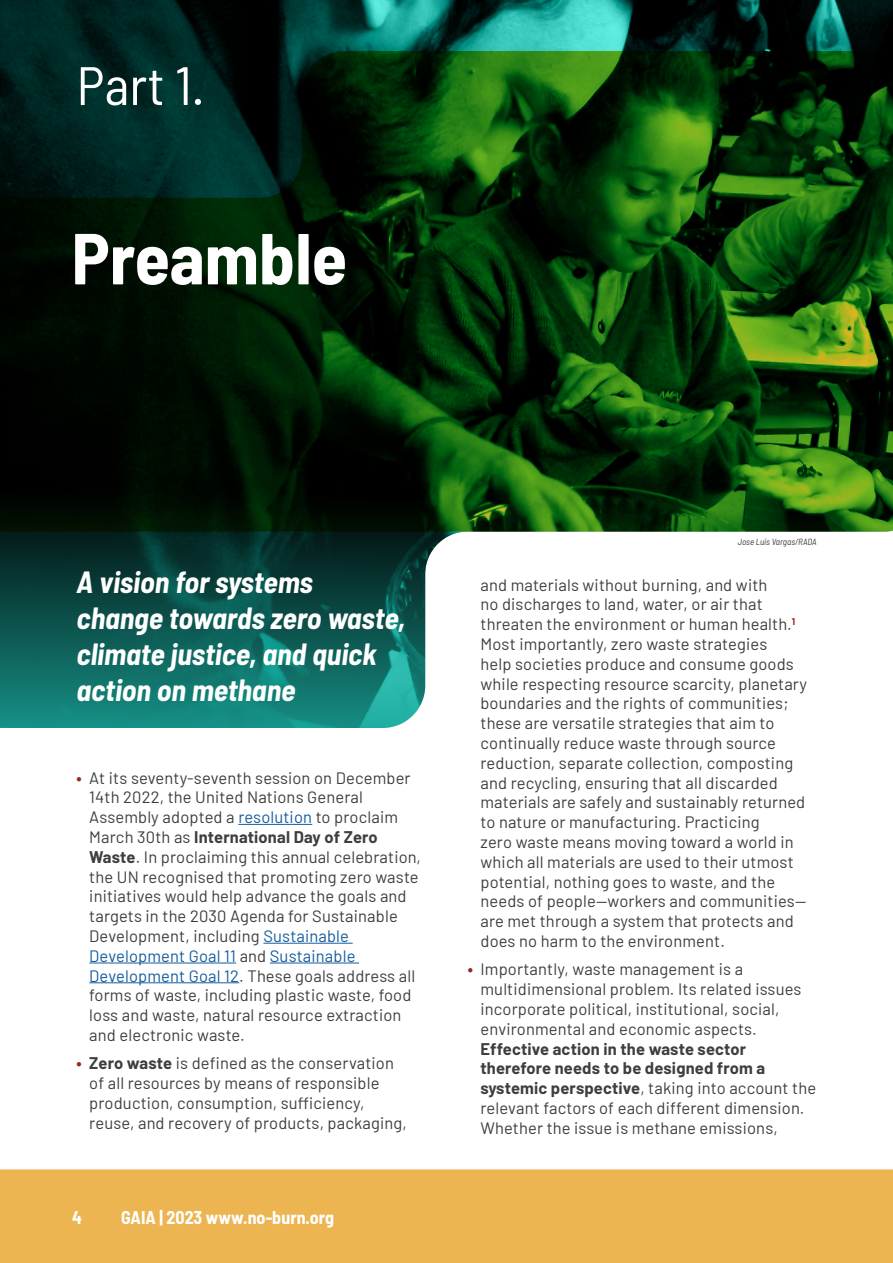
<style>
.page{position:relative;width:893px;height:1263px;background:#fff}
.page>*{position:absolute;margin:0;border:0;box-sizing:border-box;transform-origin:0 0}
.t1{font:700 semi-condensed 72px "Barlow";color:#fff}
.t2{font:semi-condensed 54px "Barlow";color:#fff}
.t3{font:italic 700 semi-condensed 30px/36px "Barlow";color:#fff}
.t4{font:700 semi-condensed 18px "Barlow";color:#fff}
.t5{font:16.5px/19.8px "Barlow";letter-spacing:.01em;color:#3e3e3f}
.t6{font:italic semi-condensed 9px "Barlow";color:#3e3e3f}
.s1{font-weight:700;color:#952825}
.s2{color:#175d9e}
.s3{font-weight:700}
</style>
<div class="page">
<div style="left:0;top:1169px;width:893px;height:94px;background:#ecb551"></div>
<img style="left:0;top:0;width:893px;height:728px">
<hr style="left:238px;top:824px;width:74px;height:1px;background:#175d9e">
<hr style="left:263px;top:943px;width:90px;height:1px;background:#175d9e">
<hr style="left:89px;top:962px;width:147px;height:1px;background:#175d9e">
<hr style="left:270px;top:962px;width:89px;height:1px;background:#175d9e">
<hr style="left:89px;top:982px;width:150px;height:1px;background:#175d9e">
<svg style="left:0;top:51px;width:893px;height:480px;background:#092e0a"></svg>
<h2 class="t2" style="left:77px;top:47px;width:129px">Part 1.</h2>
<h1 class="t1" style="left:72px;top:206px;width:277px">Preamble</h1>
<h3 class="t3" style="left:77px;top:562px;width:330px">A vision for systems change towards zero waste, climate justice, and quick action on methane</h3>
<p class="t5" style="left:89px;top:766px;width:333px;text-indent:-13px"><span class="s1">•</span> At its seventy-seventh session on December 14th 2022, the United Nations General Assembly adopted a <span class="s2">resolution</span> to proclaim March 30th as <span class="s3">International Day of Zero Waste</span>. In proclaiming this annual celebration, the UN recognised that promoting zero waste initiatives would help advance the goals and targets in the 2030 Agenda for Sustainable Development, including <span class="s2">Sustainable Development Goal 11</span> and <span class="s2">Sustainable Development Goal 12</span>. These goals address all forms of waste, including plastic waste, food loss and waste, natural resource extraction and electronic waste.</p>
<p class="t5" style="left:89px;top:1052px;width:319px;text-indent:-13px"><span class="s1">•</span> <span class="s3">Zero waste</span> is defined as the conservation of all resources by means of responsible production, consumption, sufficiency, reuse, and recovery of products, packaging,</p>
<p class="t4" style="left:72px;top:1204px;width:11px">4</p>
<p class="t4" style="left:121px;top:1204px;width:214px">GAIA | 2023 www.no-burn.org</p>
<p class="t6" style="left:738px;top:535px;width:80px">Jose Luis Vargas/RADA</p>
<p class="t5" style="left:480px;top:573px;width:328px">and materials without burning, and with<br>no discharges to land, water, or air that threaten the environment or human health.<sup>1<br></sup>Most importantly, zero waste strategies<br>help societies produce and consume goods while respecting resource scarcity, planetary boundaries and the rights of communities; these are versatile strategies that aim to continually reduce waste through source reduction, separate collection, composting and recycling, ensuring that all discarded materials are safely and sustainably returned to nature or manufacturing. Practicing<br>zero waste means moving toward a world in which all materials are used to their utmost potential, nothing goes to waste, and the needs of people—workers and communities— are met through a system that protects and does no harm to the environment.</p>
<p class="t5" style="left:480px;top:958px;width:322px;text-indent:-13px"><span class="s1">•</span> Importantly, waste management is a multidimensional problem. Its related issues incorporate political, institutional, social, environmental and economic aspects.</p>
<p class="t5" style="left:480px;top:1037px;width:337px"><span class="s3">Effective action in the waste sector therefore needs to be designed from a systemic perspective</span>, taking into account the relevant factors of each different dimension.<br>Whether the issue is methane emissions,</p>
</div>
